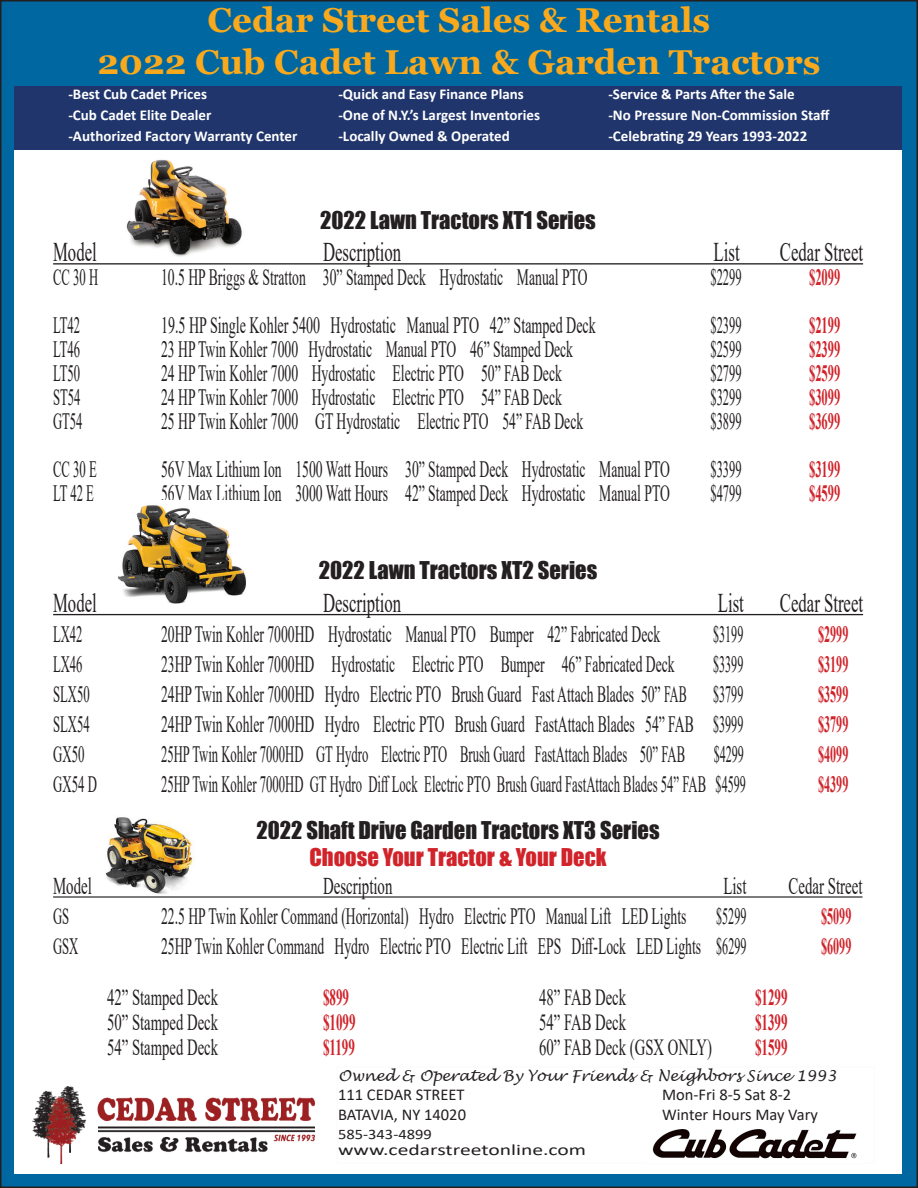
<style>
.page{position:relative;width:918px;height:1188px;background:#fff}
.page>*{position:absolute;margin:0;border:0;box-sizing:border-box;transform-origin:0 0}
.t1{font:700 34.5px "Georgia";color:#f9a91b}
.t2{font:27px "Times New Roman";color:#231f20;scale:.62 1}
.t3{font:24px "Times New Roman";color:#231f20;scale:.62 1}
.t4{font:23.4px "Times New Roman";color:#231f20;scale:.58 1}
.t5{font:23.4px "Times New Roman";color:#231f20;scale:.54 1}
.t6{font:23.4px "Times New Roman";color:#231f20;scale:.6 1}
.t7{font:23.4px "Times New Roman";color:#231f20;scale:.53 1}
.t8{font:700 23.4px "Times New Roman";color:#d1232a;scale:.53 1}
.t9{font:700 23.4px "Times New Roman";color:#d1232a;scale:.52 1}
.t10{font:23.4px "Times New Roman";color:#231f20;scale:.52 1}
.t11{font:23.4px "Times New Roman";color:#231f20;scale:.55 1}
.t12{font:23.1px "Times New Roman";color:#231f20;scale:.64 1}
.t13{font:700 23.1px "Times New Roman";color:#d1232a;scale:.56 1}
.t14{font:22.5px "Impact";color:#231f20}
.t15{font:22.5px "Impact";color:#d1232a}
.t16{font:16.5px "Calibri";color:#231f20}
.t17{font:15.9px "Calibri";color:#231f20;scale:1.36 1}
.t18{font:700 15px "Calibri";color:#fff}
.t19{font:italic 15px "Lucida Handwriting";color:#231f20}
.t20{font:14.55px "Calibri";color:#231f20;scale:1.14 1}
</style>
<div class="page">
<div style="left:1px;top:1px;width:916px;height:1186px;background:#0067a1"></div>
<div style="left:14px;top:130px;width:888px;height:1044px;background:#fff"></div>
<img style="left:652px;top:1129px;width:205px;height:30px">
<img style="left:32px;top:1087px;width:283px;height:77px">
<hr style="left:53px;top:263px;width:810px;height:2px;background:#231f20">
<hr style="left:53px;top:614px;width:810px;height:1px;background:#231f20">
<hr style="left:53px;top:896px;width:810px;height:2px;background:#231f20">
<img style="left:105px;top:817px;width:91px;height:77px">
<img style="left:117px;top:505px;width:129px;height:99px">
<img style="left:126px;top:159px;width:116px;height:98px">
<div style="left:14px;top:86px;width:888px;height:64px;background:#21356d"></div>
<p class="t1" style="left:208px;top:-2px;width:504px">Cedar Street Sales &amp; Rentals</p>
<p class="t1" style="left:97px;top:40px;width:725px">2022 Cub Cadet Lawn &amp; Garden Tractors</p>
<p class="t18" style="left:68px;top:84px;width:140px">-Best Cub Cadet Prices</p>
<p class="t18" style="left:338px;top:84px;width:187px">-Quick and Easy Finance Plans</p>
<p class="t18" style="left:608px;top:84px;width:188px">-Service &amp; Parts After the Sale</p>
<p class="t18" style="left:68px;top:105px;width:145px">-Cub Cadet Elite Dealer</p>
<p class="t18" style="left:338px;top:105px;width:203px">-One of N.Y.’s Largest Inventories</p>
<p class="t18" style="left:608px;top:105px;width:223px">-No Pressure Non-Commission Staff</p>
<p class="t18" style="left:68px;top:126px;width:230px">-Authorized Factory Warranty Center</p>
<p class="t18" style="left:338px;top:126px;width:173px">-Locally Owned &amp; Operated</p>
<p class="t18" style="left:608px;top:126px;width:201px">-Celebrating 29 Years 1993-2022</p>
<p class="t14" style="left:320px;top:202px;width:277px">2022 Lawn Tractors XT1 Series</p>
<p class="t2" style="left:53px;top:233px;width:72px">Model</p>
<p class="t2" style="left:323px;top:233px;width:127px">Description</p>
<p class="t2" style="left:714px;top:233px;width:44px">List</p>
<p class="t2" style="left:780px;top:233px;width:136px">Cedar Street</p>
<p class="t5" style="left:53px;top:261px;width:85px">CC 30 H</p>
<p class="t4" style="left:161px;top:261px;width:737px">10.5 HP Briggs &amp; Stratton 30” Stamped Deck Hydrostatic Manual PTO</p>
<p class="t7" style="left:710px;top:261px;width:60px">$2299</p>
<p class="t8" style="left:809px;top:260px;width:60px">$2099</p>
<p class="t5" style="left:53px;top:309px;width:51px">LT42</p>
<p class="t6" style="left:161px;top:309px;width:726px">19.5 HP Single Kohler 5400 Hydrostatic Manual PTO 42” Stamped Deck</p>
<p class="t7" style="left:710px;top:309px;width:60px">$2399</p>
<p class="t8" style="left:809px;top:308px;width:60px">$2199</p>
<p class="t5" style="left:53px;top:333px;width:51px">LT46</p>
<p class="t4" style="left:161px;top:333px;width:712px">23 HP Twin Kohler 7000 Hydrostatic Manual PTO 46” Stamped Deck</p>
<p class="t7" style="left:710px;top:333px;width:60px">$2599</p>
<p class="t8" style="left:809px;top:332px;width:60px">$2399</p>
<p class="t5" style="left:53px;top:357px;width:51px">LT50</p>
<p class="t4" style="left:161px;top:357px;width:693px">24 HP Twin Kohler 7000 Hydrostatic Electric PTO 50” FAB Deck</p>
<p class="t7" style="left:710px;top:357px;width:60px">$2799</p>
<p class="t8" style="left:809px;top:356px;width:60px">$2599</p>
<p class="t5" style="left:53px;top:381px;width:52px">ST54</p>
<p class="t4" style="left:161px;top:381px;width:693px">24 HP Twin Kohler 7000 Hydrostatic Electric PTO 54” FAB Deck</p>
<p class="t7" style="left:710px;top:381px;width:60px">$3299</p>
<p class="t8" style="left:809px;top:380px;width:60px">$3099</p>
<p class="t5" style="left:53px;top:405px;width:56px">GT54</p>
<p class="t4" style="left:161px;top:405px;width:729px">25 HP Twin Kohler 7000 GT Hydrostatic Electric PTO 54” FAB Deck</p>
<p class="t7" style="left:710px;top:405px;width:60px">$3899</p>
<p class="t8" style="left:809px;top:404px;width:60px">$3699</p>
<p class="t5" style="left:53px;top:453px;width:82px">CC 30 E</p>
<p class="t4" style="left:161px;top:453px;width:879px">56V Max Lithium Ion 1500 Watt Hours 30” Stamped Deck Hydrostatic Manual PTO</p>
<p class="t7" style="left:710px;top:453px;width:60px">$3399</p>
<p class="t8" style="left:809px;top:452px;width:60px">$3199</p>
<p class="t5" style="left:53px;top:477px;width:77px">LT 42 E</p>
<p class="t4" style="left:161px;top:477px;width:879px">56V Max Lithium Ion 3000 Watt Hours 42” Stamped Deck Hydrostatic Manual PTO</p>
<p class="t7" style="left:710px;top:477px;width:60px">$4799</p>
<p class="t8" style="left:809px;top:476px;width:60px">$4599</p>
<p class="t14" style="left:319px;top:553px;width:280px">2022 Lawn Tractors XT2 Series</p>
<p class="t2" style="left:53px;top:584px;width:72px">Model</p>
<p class="t2" style="left:323px;top:584px;width:127px">Description</p>
<p class="t2" style="left:718px;top:584px;width:44px">List</p>
<p class="t2" style="left:780px;top:584px;width:136px">Cedar Street</p>
<p class="t5" style="left:53px;top:617px;width:56px">LX42</p>
<p class="t4" style="left:161px;top:617px;width:862px">20HP Twin Kohler 7000HD Hydrostatic Manual PTO Bumper 42” Fabricated Deck</p>
<p class="t10" style="left:713px;top:617px;width:60px">$3199</p>
<p class="t9" style="left:818px;top:617px;width:60px">$2999</p>
<p class="t5" style="left:53px;top:647px;width:56px">LX46</p>
<p class="t4" style="left:161px;top:647px;width:887px">23HP Twin Kohler 7000HD Hydrostatic Electric PTO Bumper 46” Fabricated Deck</p>
<p class="t10" style="left:713px;top:647px;width:60px">$3399</p>
<p class="t9" style="left:818px;top:647px;width:60px">$3199</p>
<p class="t5" style="left:53px;top:677px;width:69px">SLX50</p>
<p class="t4" style="left:161px;top:677px;width:1005px">24HP Twin Kohler 7000HD Hydro Electric PTO Brush Guard Fast Attach Blades 50” FAB $3799</p>
<p class="t9" style="left:818px;top:677px;width:60px">$3599</p>
<p class="t5" style="left:53px;top:707px;width:69px">SLX54</p>
<p class="t4" style="left:161px;top:707px;width:1005px">24HP Twin Kohler 7000HD Hydro Electric PTO Brush Guard FastAttach Blades 54” FAB $3999</p>
<p class="t9" style="left:818px;top:707px;width:60px">$3799</p>
<p class="t11" style="left:53px;top:737px;width:59px">GX50</p>
<p class="t5" style="left:161px;top:737px;width:1081px">25HP Twin Kohler 7000HD GT Hydro Electric PTO Brush Guard FastAttach Blades 50” FAB $4299</p>
<p class="t9" style="left:818px;top:737px;width:60px">$4099</p>
<p class="t11" style="left:53px;top:767px;width:81px">GX54 D</p>
<p class="t5" style="left:161px;top:767px;width:1084px">25HP Twin Kohler 7000HD GT Hydro Diff Lock Electric PTO Brush Guard FastAttach Blades 54” FAB $4599</p>
<p class="t9" style="left:818px;top:767px;width:60px">$4399</p>
<p class="t14" style="left:257px;top:812px;width:405px">2022 Shaft Drive Garden Tractors XT3 Series</p>
<p class="t15" style="left:310px;top:839px;width:299px">Choose Your Tractor &amp; Your Deck</p>
<p class="t3" style="left:53px;top:869px;width:64px">Model</p>
<p class="t3" style="left:323px;top:869px;width:113px">Description</p>
<p class="t3" style="left:723px;top:869px;width:39px">List</p>
<p class="t3" style="left:789px;top:869px;width:121px">Cedar Street</p>
<p class="t5" style="left:53px;top:900px;width:31px">GS</p>
<p class="t4" style="left:161px;top:900px;width:907px">22.5 HP Twin Kohler Command (Horizontal) Hydro Electric PTO Manual Lift LED Lights</p>
<p class="t10" style="left:716px;top:900px;width:60px">$5299</p>
<p class="t9" style="left:821px;top:900px;width:60px">$5099</p>
<p class="t5" style="left:53px;top:930px;width:48px">GSX</p>
<p class="t4" style="left:161px;top:930px;width:1011px">25HP Twin Kohler Command Hydro Electric PTO Electric Lift EPS Diff-Lock LED Lights $6299</p>
<p class="t9" style="left:821px;top:930px;width:60px">$6099</p>
<p class="t12" style="left:107px;top:981px;width:175px">42” Stamped Deck</p>
<p class="t13" style="left:323px;top:980px;width:48px">$899</p>
<p class="t12" style="left:539px;top:981px;width:138px">48” FAB Deck</p>
<p class="t13" style="left:755px;top:980px;width:60px">$1299</p>
<p class="t12" style="left:107px;top:1006px;width:175px">50” Stamped Deck</p>
<p class="t13" style="left:323px;top:1006px;width:60px">$1099</p>
<p class="t12" style="left:539px;top:1006px;width:138px">54” FAB Deck</p>
<p class="t13" style="left:755px;top:1006px;width:60px">$1399</p>
<p class="t12" style="left:107px;top:1031px;width:175px">54” Stamped Deck</p>
<p class="t13" style="left:323px;top:1031px;width:58px">$1199</p>
<p class="t12" style="left:539px;top:1031px;width:272px">60” FAB Deck (GSX ONLY)</p>
<p class="t13" style="left:755px;top:1031px;width:60px">$1599</p>
<p class="t19" style="left:338px;top:1066px;width:500px">Owned &amp; Operated By Your Friends &amp; Neighbors Since 1993</p>
<p class="t16" style="left:338px;top:1083px;width:128px">111 CEDAR STREET</p>
<p class="t16" style="left:662px;top:1083px;width:131px">Mon-Fri 8-5 Sat 8-2</p>
<p class="t16" style="left:338px;top:1103px;width:129px">BATAVIA, NY 14020</p>
<p class="t16" style="left:662px;top:1103px;width:157px">Winter Hours May Vary</p>
<p class="t20" style="left:338px;top:1124px;width:84px">585-343-4899</p>
<p class="t17" style="left:338px;top:1139px;width:184px">www.cedarstreetonline.com</p>
</div>
